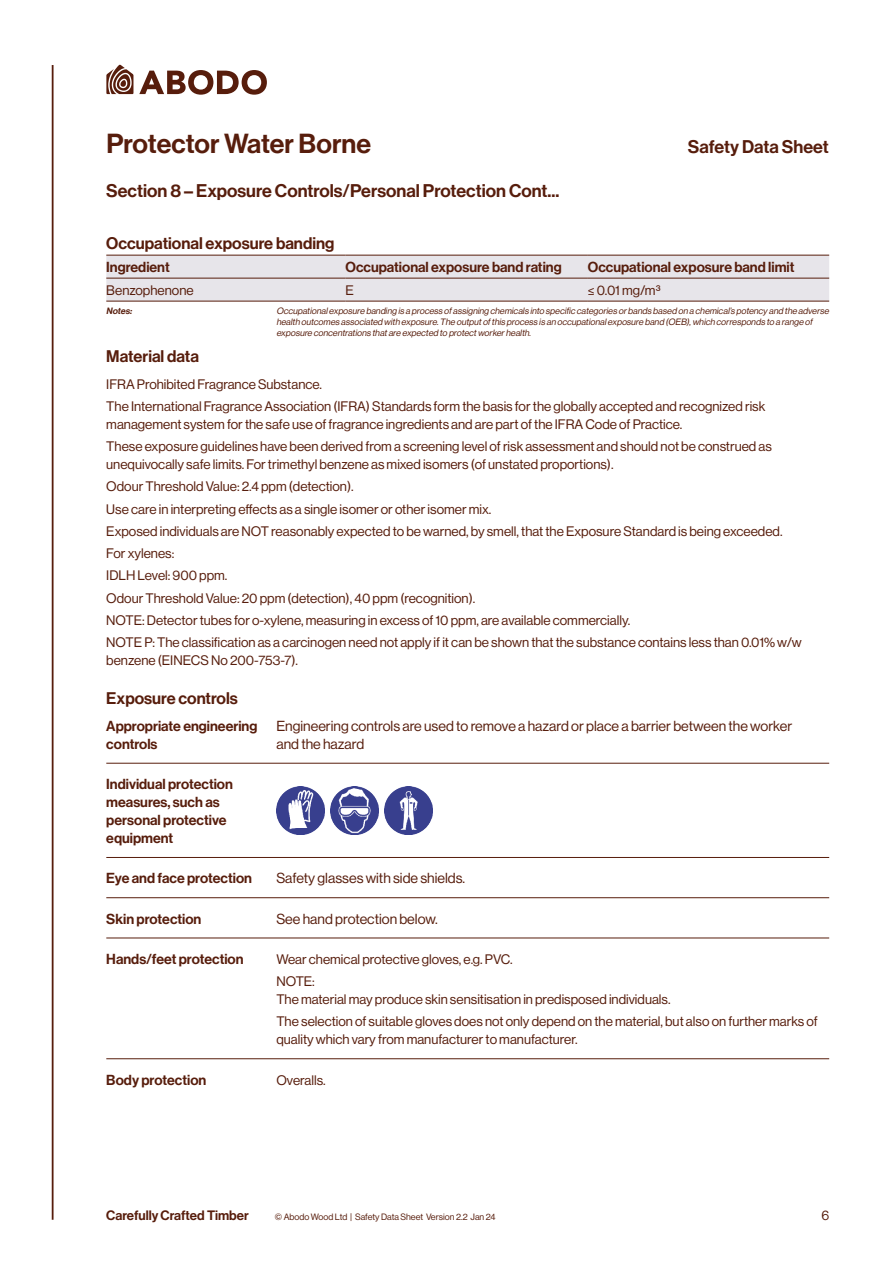
<style>
.page{position:relative;width:893px;height:1263px;background:#fff}
.page>*{position:absolute;margin:0;border:0;box-sizing:border-box;transform-origin:0 0}
.t1{font:27px "N Haas Grotesk DS Pro 65 Md";color:#571d0c}
.t2{font:18px "N Haas Grotesk DS Pro 65 Md";color:#571d0c}
.t3{font:16.5px "N Haas Grotesk DS Pro 65 Md";color:#571d0c}
.t4{font:14.25px/18px "N Haas Grotesk DS Pro 65 Md";color:#571d0c}
.t5{font:14.25px "N Haas Grotesk DS Pro 55 Rg";color:#571d0c}
.t6{font:13.5px/22.2px "N Haas Grotesk DS Pro 55 Rg";color:#571d0c}
.t7{font:13.35px "N Haas Grotesk DS Pro 65 Md";color:#571d0c}
.t8{font:italic 9px/10.5px "N Haas Grotesk DS Pro 55 Rg";color:#571d0c}
.t9{font:9px "N Haas Grotesk DS Pro 55 Rg";color:#571d0c}
.t10{font:italic 9px "N Haas Grotesk DS Pro 65 Md";color:#571d0c}
</style>
<div class="page">
<hr style="left:52px;top:65px;width:2px;height:1155px;background:#571d0c">
<svg style="left:139px;top:70px;width:128px;height:25px"></svg>
<svg style="left:106px;top:65px;width:27px;height:29px"></svg>
<hr style="left:106px;top:763px;width:723px;height:1px;background:#571d0c">
<hr style="left:106px;top:857px;width:723px;height:1px;background:#571d0c">
<hr style="left:106px;top:897px;width:723px;height:1px;background:#571d0c">
<hr style="left:106px;top:937px;width:723px;height:1px;background:#571d0c">
<hr style="left:106px;top:1058px;width:723px;height:1px;background:#571d0c">
<div style="left:106px;top:256px;width:723px;height:45px;background:#e7e5ea"></div>
<hr style="left:106px;top:255px;width:239px;height:1px;background:#571d0c">
<hr style="left:345px;top:255px;width:243px;height:1px;background:#571d0c">
<hr style="left:588px;top:255px;width:241px;height:1px;background:#571d0c">
<hr style="left:345px;top:278px;width:243px;height:1px;background:#571d0c">
<hr style="left:588px;top:278px;width:241px;height:1px;background:#571d0c">
<hr style="left:345px;top:301px;width:243px;height:1px;background:#571d0c">
<hr style="left:588px;top:301px;width:241px;height:1px;background:#571d0c">
<hr style="left:106px;top:278px;width:239px;height:1px;background:#571d0c">
<hr style="left:106px;top:301px;width:239px;height:1px;background:#571d0c">
<img style="left:276px;top:786px;width:48px;height:48px">
<img style="left:330px;top:786px;width:48px;height:48px">
<img style="left:385px;top:786px;width:47px;height:48px">
<h1 class="t1" style="left:106px;top:128px;width:266px">Protector Water Borne</h1>
<h2 class="t2" style="left:688px;top:136px;width:142px">Safety Data Sheet</h2>
<h2 class="t2" style="left:106px;top:180px;width:455px">Section 8 – Exposure Controls/Personal Protection Cont...</h2>
<p class="t3" style="left:106px;top:233px;width:230px">Occupational exposure banding</p>
<p class="t4" style="left:106px;top:258px;width:65px">Ingredient</p>
<p class="t4" style="left:345px;top:258px;width:218px">Occupational exposure band rating</p>
<p class="t4" style="left:588px;top:258px;width:208px">Occupational exposure band limit</p>
<p class="t6" style="left:106px;top:279px;width:89px">Benzophenone</p>
<p class="t6" style="left:345px;top:279px;width:10px">E</p>
<p class="t6" style="left:588px;top:279px;width:74px">≤ 0.01 mg/m³</p>
<p class="t10" style="left:106px;top:306px;width:29px">Notes:</p>
<p class="t8" style="left:276px;top:306px;width:556px">Occupationalexposure banding is a process ofassigning chemicals into specific categories orbands based on a chemical’s potency and the adverse health outcomes associated with exposure.The outputofthis process is an occupationalexposure band (OEB),which corresponds to a range of exposure concentrations thatare expected to protectworkerhealth.</p>
<p class="t3" style="left:106px;top:347px;width:94px">Material data</p>
<p class="t6" style="left:106px;top:373px;width:660px">IFRA Prohibited Fragrance Substance.<br>The International Fragrance Association (IFRA) Standards form the basis for the globally accepted and recognized risk</p>
<p class="t6" style="left:106px;top:413px;width:667px">management system for the safe use of fragrance ingredients and are part of the IFRA Code of Practice.<br>These exposure guidelines have been derived from a screening level of risk assessment and should not be construed as</p>
<p class="t6" style="left:106px;top:453px;width:697px">unequivocally safe limits. For trimethyl benzene as mixed isomers (of unstated proportions).<br>Odour Threshold Value: 2.4 ppm (detection).<br>Use care in interpreting effects as a single isomer or other isomer mix.<br>Exposed individuals are NOT reasonably expected to be warned, by smell, that the Exposure Standard is being exceeded.<br>For xylenes:<br>IDLH Level: 900 ppm.<br>Odour Threshold Value: 20 ppm (detection), 40 ppm (recognition).<br>NOTE: Detector tubes for o-xylene, measuring in excess of 10 ppm, are available commercially.<br>NOTE P: The classification as a carcinogen need not apply if it can be shown that the substance contains less than 0.01% w/w</p>
<p class="t6" style="left:106px;top:649px;width:193px">benzene (EINECS No 200-753-7).</p>
<p class="t3" style="left:106px;top:689px;width:133px">Exposure controls</p>
<p class="t4" style="left:106px;top:717px;width:153px">Appropriate engineering</p>
<p class="t5" style="left:276px;top:718px;width:517px">Engineering controls are used to remove a hazard or place a barrier between the worker</p>
<p class="t4" style="left:106px;top:735px;width:53px">controls</p>
<p class="t5" style="left:276px;top:736px;width:89px">and the hazard</p>
<p class="t4" style="left:106px;top:775px;width:128px">Individual protection measures, such as personal protective equipment</p>
<p class="t4" style="left:106px;top:870px;width:147px">Eye and face protection</p>
<p class="t5" style="left:276px;top:870px;width:190px">Safety glasses with side shields.</p>
<p class="t4" style="left:106px;top:910px;width:97px">Skin protection</p>
<p class="t5" style="left:276px;top:910px;width:163px">See hand protection below.</p>
<p class="t4" style="left:106px;top:950px;width:139px">Hands/feet protection</p>
<p class="t6" style="left:276px;top:948px;width:238px">Wear chemical protective gloves, e.g. PVC.<br>NOTE:</p>
<p class="t6" style="left:276px;top:988px;width:543px">The material may produce skin sensitisation in predisposed individuals.<br>The selection of suitable gloves does not only depend on the material, but also on further marks of</p>
<p class="t6" style="left:276px;top:1028px;width:303px">quality which vary from manufacturer to manufacturer.</p>
<p class="t4" style="left:106px;top:1071px;width:102px">Body protection</p>
<p class="t6" style="left:276px;top:1069px;width:51px">Overalls.</p>
<p class="t7" style="left:106px;top:1208px;width:144px">Carefully Crafted Timber</p>
<p class="t9" style="left:275px;top:1212px;width:222px">© Abodo Wood Ltd | Safety Data Sheet Version 2.2 Jan 24</p>
<p class="t6" style="left:821px;top:1204px;width:9px">6</p>
</div>
